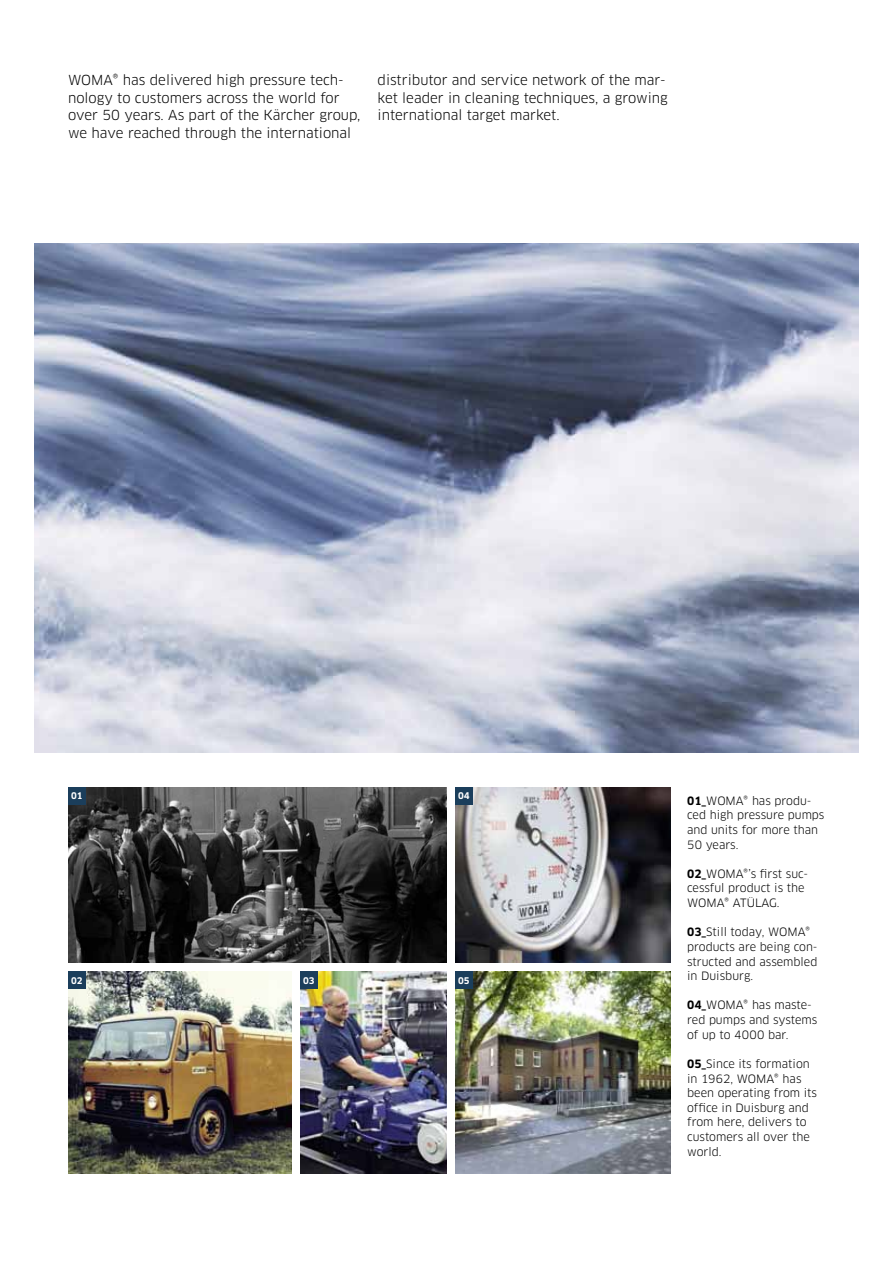
<style>
.page{position:relative;width:893px;height:1263px;background:#fff}
.page>*{position:absolute;margin:0;border:0;box-sizing:border-box;transform-origin:0 0}
.t1{font:13.5px/17.5px "Clan Pro";color:#000}
.t2{font:11.25px/14.7px "Clan Pro";color:#000}
.t3{font:700 9px "Clan Pro";color:#fff}
.s1{font-weight:700}
</style>
<div class="page">
<img style="left:34px;top:243px;width:825px;height:509px">
<img style="left:455px;top:787px;width:215px;height:176px">
<img style="left:455px;top:972px;width:215px;height:201px">
<img style="left:300px;top:972px;width:146px;height:201px">
<img style="left:68px;top:972px;width:224px;height:201px">
<img style="left:68px;top:787px;width:378px;height:176px">
<div style="left:68px;top:787px;width:18px;height:18px;background:#1b3e5b"></div>
<div style="left:68px;top:972px;width:18px;height:17px;background:#1b3e5b"></div>
<div style="left:300px;top:972px;width:18px;height:17px;background:#1b3e5b"></div>
<div style="left:455px;top:787px;width:18px;height:18px;background:#1b3e5b"></div>
<div style="left:455px;top:972px;width:18px;height:17px;background:#1b3e5b"></div>
<p class="t1" style="left:68px;top:71px;width:294px">WOMA® has delivered high pressure tech&shy;nology to customers across the world for over 50 years. As part of the Kärcher group, we have reached through the international</p>
<p class="t1" style="left:378px;top:71px;width:292px">distributor and service network of the mar&shy;ket leader in cleaning techniques, a growing international target market.</p>
<p class="t3" style="left:71px;top:791px;width:13px">01</p>
<p class="t3" style="left:71px;top:975px;width:13px">02</p>
<p class="t3" style="left:303px;top:975px;width:13px">03</p>
<p class="t3" style="left:458px;top:791px;width:13px">04</p>
<p class="t3" style="left:458px;top:975px;width:13px">05</p>
<p class="t2" style="left:687px;top:793px;width:139px"><span class="s1">01_</span>WOMA® has produ&shy;ced high pressure pumps and units for more than<br>50 years.</p>
<p class="t2" style="left:687px;top:866px;width:123px"><span class="s1">02_</span>WOMA®’s first suc&shy;cessful product is the<br>WOMA® ATÜLAG.</p>
<p class="t2" style="left:687px;top:925px;width:132px"><span class="s1">03_</span>Still today, WOMA® products are being con&shy;structed and assembled in Duisburg.</p>
<p class="t2" style="left:687px;top:998px;width:132px"><span class="s1">04_</span>WOMA® has maste&shy;red pumps and systems of up to 4000 bar.</p>
<p class="t2" style="left:687px;top:1056px;width:131px"><span class="s1">05_</span>Since its formation in 1962, WOMA® has been operating from its office in Duisburg and from here, delivers to customers all over the world.</p>
</div>
